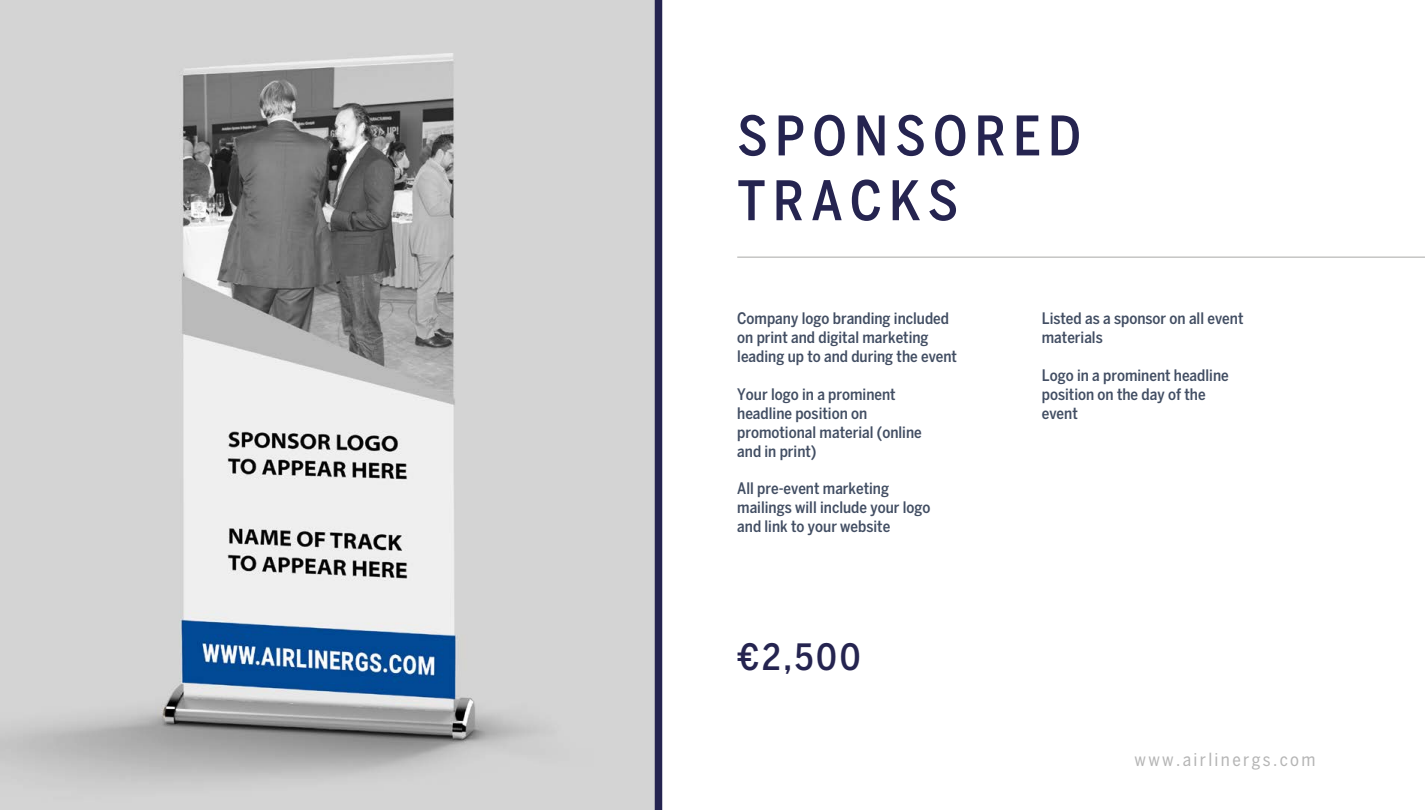
<style>
.page{position:relative;width:1425px;height:810px;background:#fff}
.page>*{position:absolute;margin:0;border:0;box-sizing:border-box;transform-origin:0 0}
.t1{font:500 condensed 54px/64.8px "Benton Sans";letter-spacing:.13em;color:#252450}
.t2{font:500 condensed 36px "Benton Sans";color:#252450}
.t3{font:condensed 18px "Benton Sans";letter-spacing:.13em;color:#b5b5b5}
.t4{font:500 condensed 15.75px/18.9px "Benton Sans";color:#424e63}
</style>
<div class="page">
<svg style="left:0;top:0;width:662px;height:810px;background:#c0c2c4"></svg>
<hr style="left:737px;top:256px;width:688px;height:2px;background:#c5c5c4">
<h1 class="t1" style="left:737px;top:103px;width:345px">SPONSORED<br>TRACKS</h1>
<p class="t4" style="left:737px;top:309px;width:221px">Company logo branding included on print and digital marketing leading up to and during the event</p>
<p class="t4" style="left:737px;top:385px;width:186px">Your logo in a prominent headline position on promotional material (online and in print)</p>
<p class="t4" style="left:737px;top:479px;width:195px">All pre-event marketing mailings will include your logo and link to your website</p>
<h2 class="t2" style="left:737px;top:636px;width:125px">€2,500</h2>
<p class="t4" style="left:1042px;top:309px;width:203px">Listed as a sponsor on all event materials</p>
<p class="t4" style="left:1042px;top:366px;width:188px">Logo in a prominent headline position on the day of the event</p>
<p class="t3" style="left:1135px;top:749px;width:182px">www.airlinergs.com</p>
</div>
